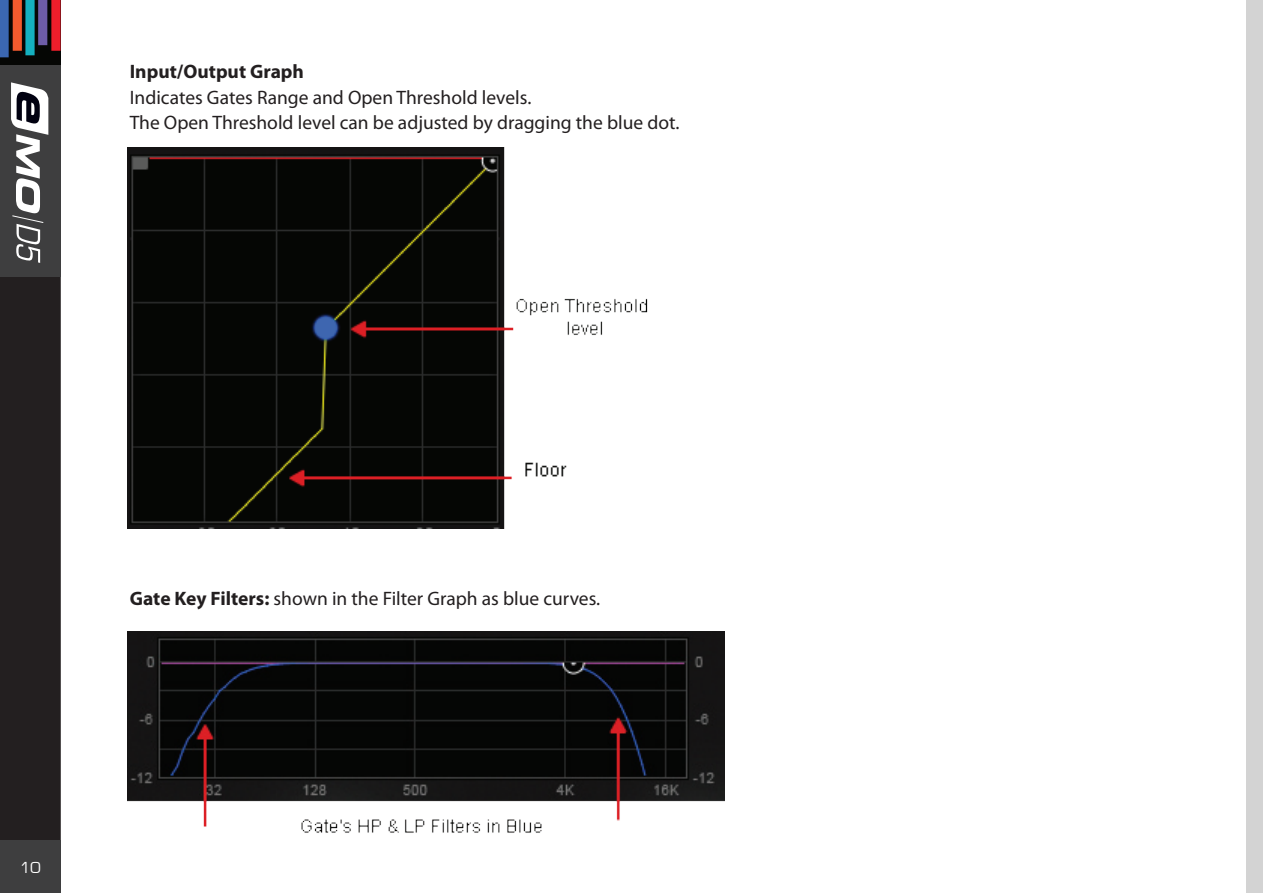
<style>
.page{position:relative;width:1263px;height:893px;background:#fff}
.page>*{position:absolute;margin:0;border:0;box-sizing:border-box;transform-origin:0 0}
.t1{font:19.5px/25.5px "Myriad Pro";color:#231f20}
.t2{font:700 19.5px "Myriad Pro";color:#231f20}
.t3{font:16.5px "Eurostile CCS Normal";color:#fff}
.s1{font-weight:700}
</style>
<div class="page">
<div style="left:0;top:276px;width:61px;height:564px;background:#231f20"></div>
<div style="left:0;top:840px;width:61px;height:53px;background:#3e3e3f"></div>
<div style="left:0;top:0;width:61px;height:276px;background:#3e3e3f"></div>
<img style="left:0;top:0;width:61px;height:64px">
<svg style="left:12px;top:82px;width:36px;height:181px"></svg>
<div style="left:1246px;top:0;width:17px;height:893px;background:#d3d3d3"></div>
<img style="left:128px;top:631px;width:597px;height:202px">
<img style="left:128px;top:148px;width:520px;height:381px">
<p class="t2" style="left:130px;top:59px;width:176px">Input/Output Graph</p>
<p class="t1" style="left:130px;top:84px;width:551px">Indicates Gates Range and Open Threshold levels.<br>The Open Threshold level can be adjusted by dragging the blue dot.</p>
<p class="t1" style="left:130px;top:586px;width:472px"><span class="s1">Gate Key Filters:</span> shown in the Filter Graph as blue curves.</p>
<p class="t3" style="left:20px;top:859px;width:22px">10</p>
</div>
